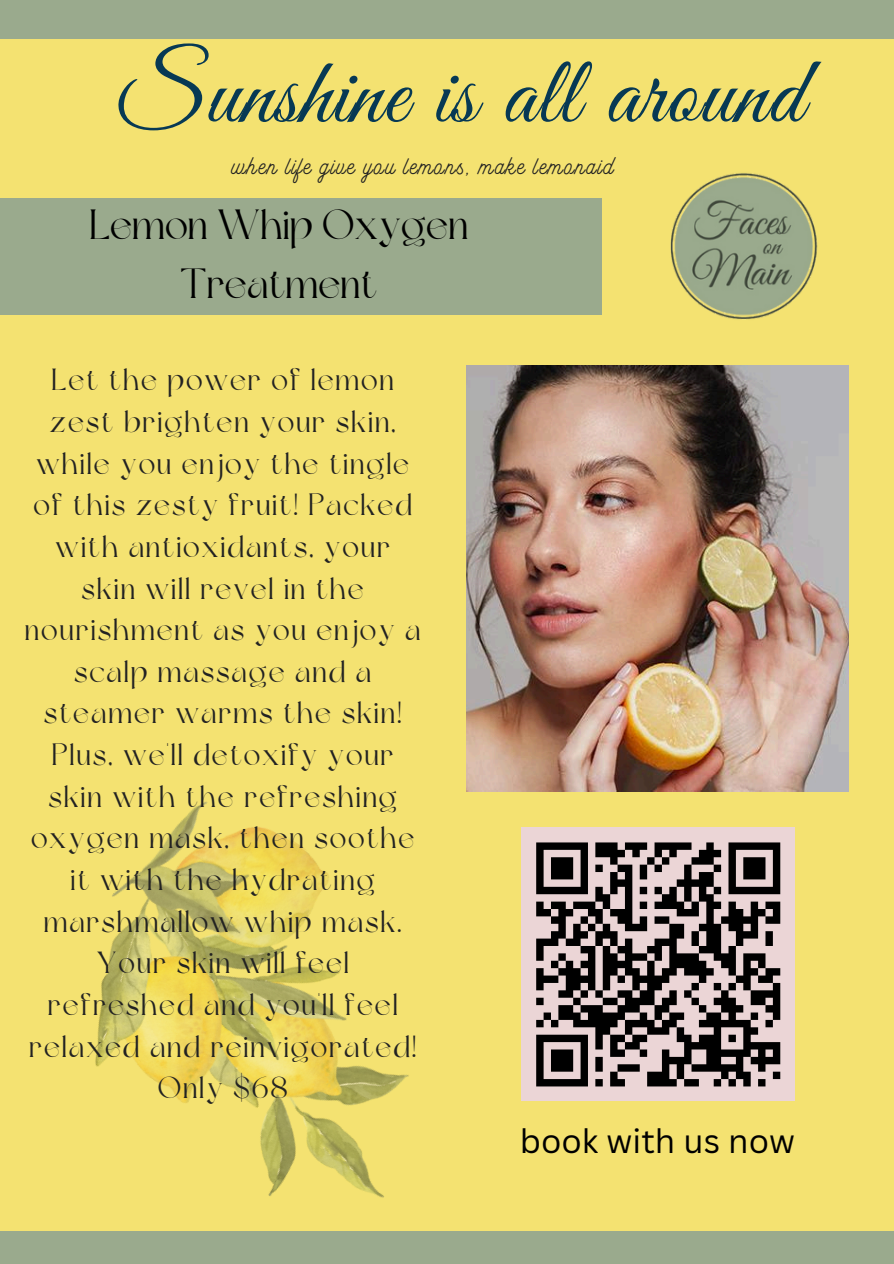
<style>
.page{position:relative;width:894px;height:1264px;background:#fff}
.page>*{position:absolute;margin:0;border:0;box-sizing:border-box;transform-origin:0 0}
.t1{font:96px "Good Vibrations Script";letter-spacing:.01em;color:#073954}
.t2{font:42px/58.5px "Dream Avenue";color:#000;text-align:center}
.t3{font:33px "Canva Sans";color:#000}
.t4{font:30.45px/41.7px "Dream Avenue";letter-spacing:.06em;color:#222;text-align:center}
.t5{font:23.1px "MADE Good Time Script";letter-spacing:.06em;color:#222}
</style>
<div class="page">
<div style="left:0;top:14px;width:893px;height:1240px;background:#f4e271"></div>
<div style="left:0;top:1230px;width:893px;height:33px;background:#9aaa8d"></div>
<div style="left:0;top:0;width:893px;height:38px;background:#9aaa8d"></div>
<div style="left:521px;top:827px;width:273px;height:274px;background:#ebd5d6"></div>
<svg style="left:536px;top:842px;width:245px;height:245px"></svg>
<div style="left:0;top:198px;width:601px;height:116px;background:#9aaa8d"></div>
<img style="left:616px;top:173px;width:233px;height:209px">
<img style="left:466px;top:366px;width:381px;height:425px">
<img style="left:22px;top:774px;width:498px;height:457px">
<p class="t1" style="left:119px;top:26px;width:686px">Sunshine is all around</p>
<p class="t5" style="left:231px;top:152px;width:383px">when life give you lemons, make lemonaid</p>
<h3 class="t2" style="left:89px;top:200px;width:380px">Lemon Whip Oxygen<br>Treatment</h3>
<p class="t4" style="left:25px;top:362px;width:397px">Let the power of lemon zest brighten your skin, while you enjoy the tingle of this zesty fruit! Packed with antioxidants, your skin will revel in the nourishment as you enjoy a scalp massage and a steamer warms the skin!<br>Plus, we'll detoxify your skin with the refreshing oxygen mask, then soothe it with the hydrating marshmallow whip mask.<br>Your skin will feel refreshed and you'll feel relaxed and reinvigorated!<br>Only $68</p>
<h2 class="t3" style="left:520px;top:1117px;width:276px">book with us now</h2>
</div>
